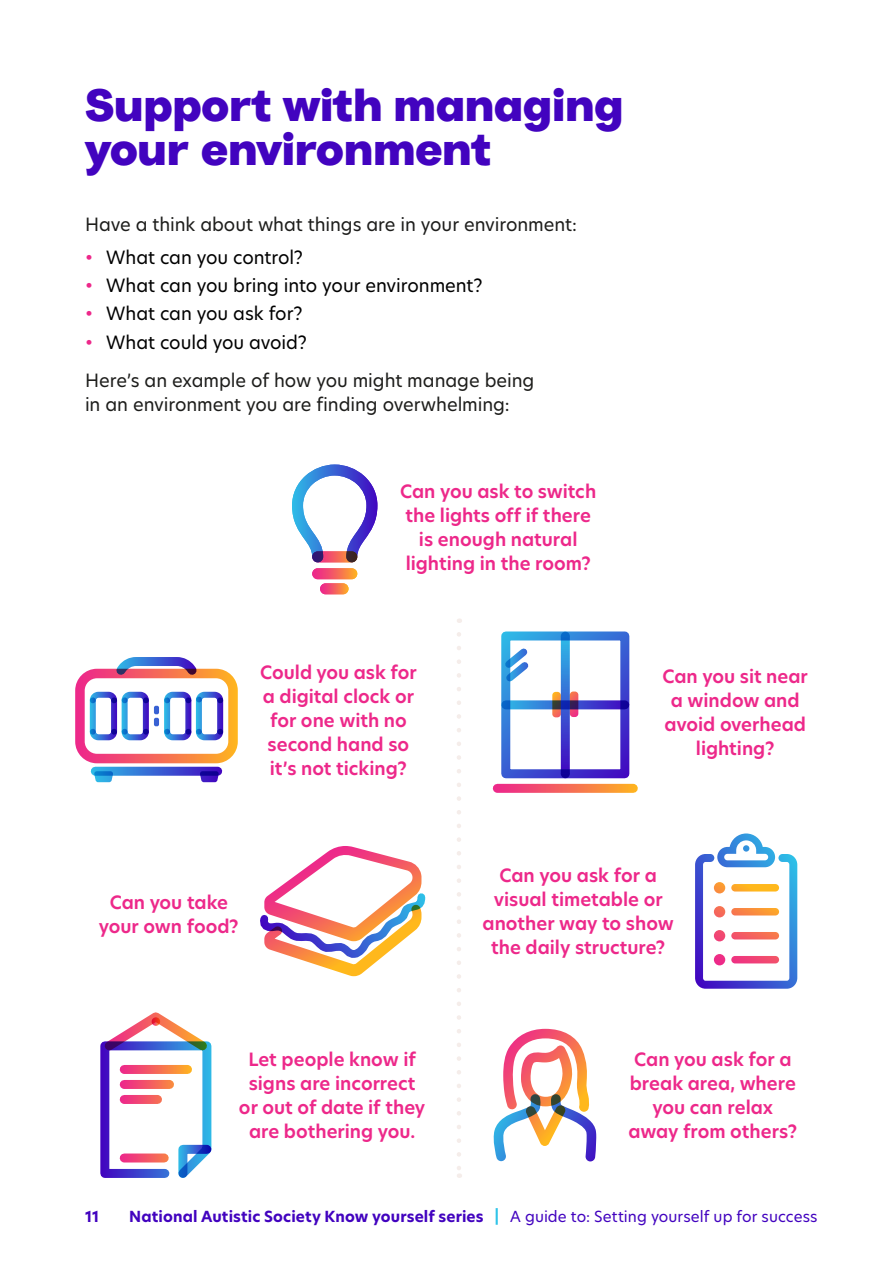
<style>
.page{position:relative;width:893px;height:1263px;background:#fff}
.page>*{position:absolute;margin:0;border:0;box-sizing:border-box;transform-origin:0 0}
.t1{font:900 45px/43.5px "Radial";letter-spacing:-.005em;color:#4203bf}
.t2{font:600 18px/24px "New Hero";color:#ed288a;text-align:center}
.t3{font:18px/38.7px "New Hero";letter-spacing:-.005em;color:#1d1d1b}
.t4{font:18px "New Hero";letter-spacing:-.005em;color:#000}
.t5{font:700 15px "New Hero";letter-spacing:.01em;color:#4203bf}
.s1{color:#ed288a}
.s2{color:#000}
.s3{color:#2dc3e8}
.s4{font-weight:400}
</style>
<div class="page">
<svg style="left:312px;top:568px;width:45px;height:11px"></svg>
<svg style="left:320px;top:583px;width:29px;height:11px"></svg>
<svg style="left:292px;top:464px;width:85px;height:98px"></svg>
<svg style="left:100px;top:1012px;width:111px;height:166px"></svg>
<svg style="left:124px;top:1153px;width:40px;height:9px"></svg>
<svg style="left:124px;top:1095px;width:34px;height:9px"></svg>
<svg style="left:124px;top:1080px;width:46px;height:9px"></svg>
<svg style="left:124px;top:1065px;width:64px;height:9px"></svg>
<svg style="left:260px;top:846px;width:165px;height:130px"></svg>
<svg style="left:457px;top:634px;width:4px;height:544px"></svg>
<svg style="left:506px;top:700px;width:119px;height:9px"></svg>
<svg style="left:505px;top:648px;width:23px;height:33px"></svg>
<svg style="left:552px;top:632px;width:26px;height:146px"></svg>
<svg style="left:497px;top:784px;width:136px;height:9px"></svg>
<svg style="left:695px;top:833px;width:102px;height:156px"></svg>
<svg style="left:494px;top:1029px;width:102px;height:132px"></svg>
<div style="left:75px;top:669px;width:163px;height:94px;border:10px solid #fff;border-radius:17px"></div>
<svg style="left:116px;top:657px;width:81px;height:18px"></svg>
<svg style="left:90px;top:692px;width:133px;height:90px"></svg>
<h1 class="t1" style="left:85px;top:81px;width:540px">Support with managing your environment</h1>
<p class="t3" style="left:85px;top:205px;width:494px">Have a think about what things are in your environment:</p>
<p class="t4" style="left:85px;top:245px;width:219px"><span class="s1">•</span> What can you control?</p>
<p class="t4" style="left:85px;top:273px;width:399px"><span class="s1">•</span> What can you bring into your environment?</p>
<p class="t4" style="left:85px;top:302px;width:219px"><span class="s1">•</span> What can you ask for?</p>
<p class="t3" style="left:85px;top:322px;width:451px"><span class="s1">•</span> <span class="s2">What could you avoid?<br></span>Here’s an example of how you might manage being</p>
<p class="t3" style="left:85px;top:385px;width:426px">in an environment you are finding overwhelming:</p>
<p class="t2" style="left:400px;top:480px;width:198px">Can you ask to switch the lights off if there is enough natural lighting in the room?</p>
<p class="t2" style="left:260px;top:660px;width:158px">Could you ask for a digital clock or for one with no second hand so it’s not ticking?</p>
<p class="t2" style="left:662px;top:665px;width:147px">Can you sit near a window and avoid overhead lighting?</p>
<p class="t2" style="left:99px;top:890px;width:141px">Can you take your own food?</p>
<p class="t2" style="left:482px;top:863px;width:193px">Can you ask for a visual timetable or another way to show the daily structure?</p>
<p class="t2" style="left:239px;top:1047px;width:188px">Let people know if signs are incorrect or out of date if they are bothering you.</p>
<p class="t2" style="left:628px;top:1047px;width:170px">Can you ask for a break area, where you can relax away from others?</p>
<p class="t5" style="left:85px;top:1206px;width:16px">11</p>
<p class="t5" style="left:129px;top:1207px;width:690px">National Autistic Society Know yourself series <span class="s3">|</span> <span class="s4">A guide to: Setting yourself up for success</span></p>
</div>
